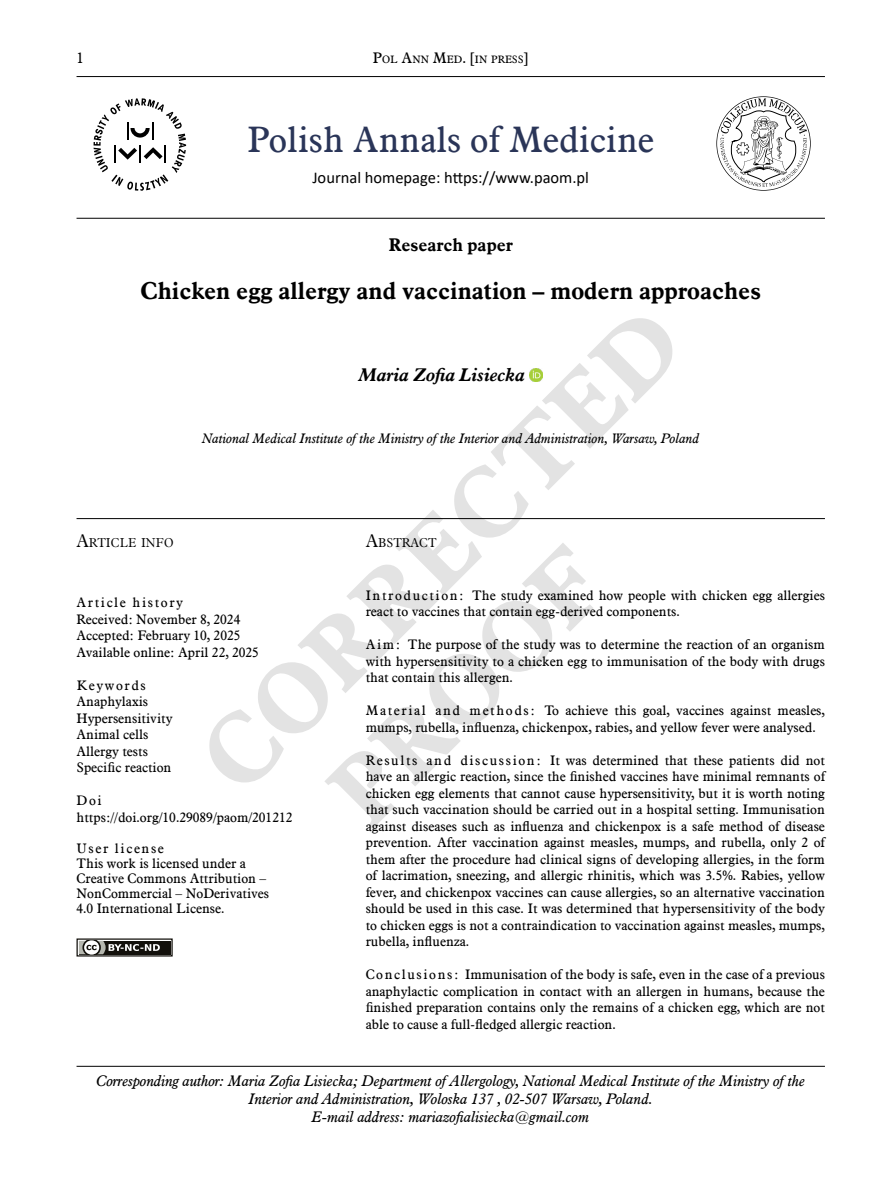
<style>
.page{position:relative;width:893px;height:1191px;background:#fff}
.page>*{position:absolute;margin:0;border:0;box-sizing:border-box;transform-origin:0 0}
.t1{font:36px "Aldine 721 EU";color:#2a3558}
.t2{font:700 24px "Aldine 721 EU";color:#000}
.t3{font:italic 700 18px "Aldine 721 EU";color:#000}
.t4{font:700 18px "Aldine 721 EU";color:#000}
.t5{font:16.5px "Calibri";color:#000}
.t6{font:italic 15px/18px "Aldine 721 EU";color:#000;text-align:center}
.t7{font:15px "Aldine 721 EU";color:#000}
.t8{font:13.5px/16.5px "Aldine 721 EU";color:#000}
.t9{font:italic 13.5px "Aldine 721 EU";color:#000}
.t10{font:12.6px "Aldine 721 Lt EU";color:#000}
.t11{font:10.5px "Aldine 721 EU";color:#000}
.s1{font-size:15px}
.s2{font-size:18px}
</style>
<div class="page">
<hr style="left:77px;top:76px;width:748px;height:1px;background:#000">
<svg style="left:86px;top:318px;width:587px;height:461px"></svg>
<svg style="left:324px;top:542px;width:270px;height:287px"></svg>
<svg style="left:86px;top:740px;width:172px;height:43px"></svg>
<svg style="left:530px;top:368px;width:12px;height:13px"></svg>
<hr style="left:77px;top:1066px;width:748px;height:1px;background:#000">
<svg style="left:170px;top:941px;width:1px;height:13px"></svg>
<div style="left:77px;top:938px;width:96px;height:18px;border:1px solid #12100b"></div>
<div style="left:79px;top:940px;width:91px;height:14px;background:#12100b"></div>
<svg style="left:77px;top:938px;width:83px;height:19px"></svg>
<hr style="left:77px;top:518px;width:748px;height:1px;background:#000">
<hr style="left:77px;top:218px;width:748px;height:1px;background:#000">
<svg style="left:94px;top:98px;width:92px;height:93px"></svg>
<svg style="left:716px;top:96px;width:95px;height:95px"></svg>
<p class="t7" style="left:77px;top:49px;width:9px">1</p>
<p class="t11" style="left:373px;top:53px;width:157px"><span class="s1">P</span>OL <span class="s1">A</span>NN <span class="s1">M</span>ED<span class="s1">. [</span>IN PRESS<span class="s1">]</span></p>
<h1 class="t1" style="left:248px;top:117px;width:408px">Polish Annals of Medicine</h1>
<p class="t5" style="left:312px;top:166px;width:278px">Journal homepage: https://www.paom.pl</p>
<h3 class="t4" style="left:389px;top:234px;width:126px">Research paper</h3>
<h2 class="t2" style="left:140px;top:275px;width:622px">Chicken egg allergy and vaccination – modern approaches</h2>
<h3 class="t3" style="left:359px;top:364px;width:167px">Maria Zofia Lisiecka</h3>
<p class="t9" style="left:202px;top:430px;width:499px">National Medical Institute of the Ministry of the Interior and Administration, Warsaw, Poland</p>
<p class="t10" style="left:77px;top:535px;width:99px"><span class="s2">A</span>RTICLE INFO</p>
<p class="t10" style="left:366px;top:535px;width:72px"><span class="s2">A</span>BSTRACT</p>
<p class="t8" style="left:77px;top:594px;width:184px">Article history<br>Received: November 8, 2024<br>Accepted: February 10, 2025<br>Available online: April 22, 2025</p>
<p class="t8" style="left:77px;top:677px;width:97px">Keywords<br>Anaphylaxis<br>Hypersensitivity<br>Animal cells<br>Allergy tests<br>Specific reaction</p>
<p class="t8" style="left:77px;top:792px;width:217px">Doi https://doi.org/10.29089/paom/201212</p>
<p class="t8" style="left:77px;top:841px;width:194px;line-height:15px">User license<br>This work is licensed under a<br>Creative Commons Attribution –<br>NonCommercial – NoDerivatives<br>4.0 International License.</p>
<p class="t8" style="left:366px;top:587px;width:461px">Introduction: The study examined how people with chicken egg allergies react to vaccines that contain egg-derived components.</p>
<p class="t8" style="left:366px;top:637px;width:461px;text-align:justify">Aim: The purpose of the study was to determine the reaction of an organism with hypersensitivity to a chicken egg to immunisation of the body with drugs that contain this allergen.</p>
<p class="t8" style="left:366px;top:703px;width:461px">Material and methods: To achieve this goal, vaccines against measles, mumps, rubella, influenza, chickenpox, rabies, and yellow fever were analysed.</p>
<p class="t8" style="left:366px;top:752px;width:461px;text-align:justify">Results and discussion: It was determined that these patients did not have an allergic reaction, since the finished vaccines have minimal remnants of chicken egg elements that cannot cause hypersensitivity, but it is worth noting that such vaccination should be carried out in a hospital setting. Immunisation against diseases such as influenza and chickenpox is a safe method of disease prevention. After vaccination against measles, mumps, and rubella, only 2 of them after the procedure had clinical signs of developing allergies, in the form of lacrimation, sneezing, and allergic rhinitis, which was 3.5%. Rabies, yellow fever, and chickenpox vaccines can cause allergies, so an alternative vaccination should be used in this case. It was determined that hypersensitivity of the body to chicken eggs is not a contraindication to vaccination against measles, mumps, rubella, influenza.</p>
<p class="t8" style="left:366px;top:967px;width:461px;text-align:justify">Conclusions: Immunisation of the body is safe, even in the case of a previous anaphylactic complication in contact with an allergen in humans, because the finished preparation contains only the remains of a chicken egg, which are not able to cause a full-fledged allergic reaction.</p>
<p class="t6" style="left:96px;top:1072px;width:710px">Corresponding author: Maria Zofia Lisiecka; Department of Allergology, National Medical Institute of the Ministry of the<br>Interior and Administration, Woloska 137 , 02-507 Warsaw, Poland.<br>E-mail address: mariazofialisiecka@gmail.com</p>
</div>
